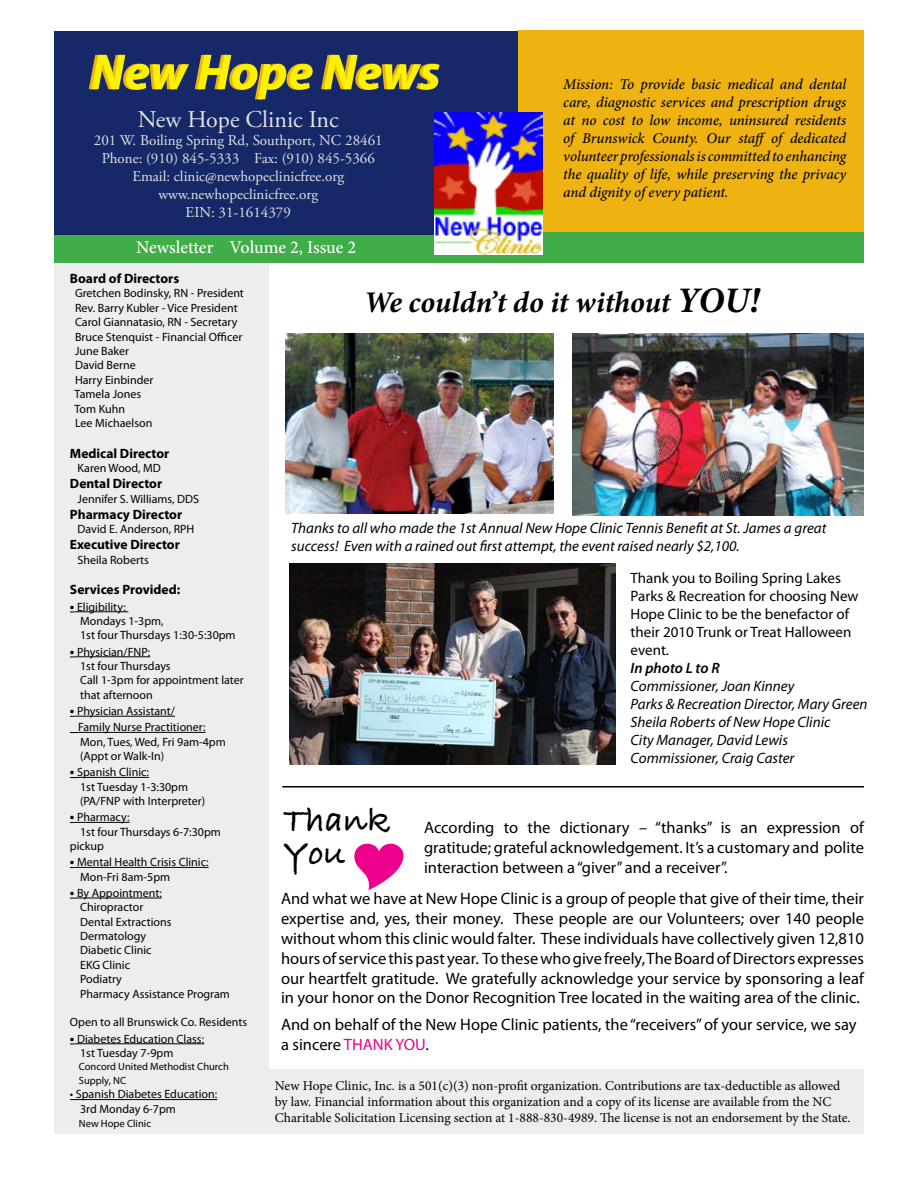
<style>
.page{position:relative;width:918px;height:1188px;background:#fff}
.page>*{position:absolute;margin:0;border:0;box-sizing:border-box;transform-origin:0 0}
.t1{font:italic 700 51px "Myriad Pro";color:#fff200}
.t2{font:36px/32.8px "Bradley Hand ITCTT Bold";color:#000}
.t3{font:italic 700 30px "Minion Pro";letter-spacing:-.005em;color:#000}
.t4{font:24px "Adobe Garamond Pro";color:#e2e3e4}
.t5{font:500 18px "Minion Pro";letter-spacing:-.005em;color:#fff}
.t6{font:16.5px/19.8px "Myriad Pro";color:#000;text-align:justify}
.t7{font:italic 15px/18px "Myriad Pro";color:#000}
.t8{font:italic 500 15px/18px "Minion Pro";letter-spacing:-.005em;color:#000;text-align:justify}
.t9{font:15px/18px "Adobe Garamond Pro";color:#e2e3e4;text-align:center}
.t10{font:15px/18px "Myriad Pro";color:#000}
.t11{font:italic 600 15px "Myriad Pro";color:#000}
.t12{font:13.5px/16.2px "Minion Pro";color:#000}
.t13{font:700 13.5px "Myriad Pro";color:#000}
.t14{font:12px/14.4px "Myriad Pro";color:#000}
.t15{font:10.5px/14.4px "Myriad Pro";color:#000}
.s1{font-weight:700;font-size:13.5px}
.s2{font-size:36px}
.s3{color:#ec008c}
</style>
<div class="page">
<div style="left:54px;top:223px;width:214px;height:911px;background:#ededee"></div>
<div style="left:54px;top:232px;width:810px;height:30px;background:#41ad49"></div>
<div style="left:518px;top:31px;width:346px;height:201px;background:#eeb211"></div>
<div style="left:55px;top:31px;width:463px;height:203px;background:#162868"></div>
<hr style="left:75px;top:611px;width:53px;height:1px;background:#000">
<hr style="left:75px;top:656px;width:75px;height:1px;background:#000">
<hr style="left:75px;top:716px;width:100px;height:1px;background:#000">
<hr style="left:78px;top:732px;width:128px;height:1px;background:#000">
<hr style="left:77px;top:777px;width:72px;height:1px;background:#000">
<hr style="left:75px;top:822px;width:55px;height:1px;background:#000">
<hr style="left:75px;top:867px;width:134px;height:1px;background:#000">
<hr style="left:75px;top:898px;width:87px;height:1px;background:#000">
<hr style="left:75px;top:1043px;width:129px;height:1px;background:#000">
<hr style="left:70px;top:1099px;width:147px;height:1px;background:#000">
<div style="left:267px;top:1070px;width:597px;height:64px;background:#ededee"></div>
<hr style="left:282px;top:786px;width:582px;height:2px;background:#000">
<img style="left:434px;top:112px;width:108px;height:142px">
<img style="left:285px;top:334px;width:269px;height:180px">
<img style="left:573px;top:334px;width:290px;height:182px">
<img style="left:289px;top:563px;width:326px;height:202px">
<h1 class="t1" style="left:91px;top:39px;width:351px">New Hope News</h1>
<h3 class="t4" style="left:138px;top:105px;width:203px">New Hope Clinic Inc</h3>
<p class="t9" style="left:94px;top:132px;width:290px">201 W. Boiling Spring Rd, Southport, NC 28461<br>Phone: (910) 845-5333 Fax: (910) 845-5366<br>Email: clinic@newhopeclinicfree.org www.newhopeclinicfree.org<br>EIN: 31-1614379</p>
<h3 class="t5" style="left:136px;top:235px;width:222px">Newsletter Volume 2, Issue 2</h3>
<p class="t8" style="left:563px;top:76px;width:284px">Mission: To provide basic medical and dental care, diagnostic services and prescription drugs at no cost to low income, uninsured residents of Brunswick County. Our staff of dedicated volunteer professionals is committed to enhancing the quality of life, while preserving the privacy and dignity of every patient.</p>
<p class="t13" style="left:70px;top:270px;width:111px">Board of Directors</p>
<p class="t14" style="left:75px;top:286px;width:171px">Gretchen Bodinsky, RN - President<br>Rev. Barry Kubler - Vice President<br>Carol Giannatasio, RN - Secretary<br>Bruce Stenquist - Financial Officer<br>June Baker<br>David Berne<br>Harry Einbinder<br>Tamela Jones<br>Tom Kuhn<br>Lee Michaelson</p>
<p class="t13" style="left:70px;top:444px;width:101px">Medical Director</p>
<p class="t14" style="left:78px;top:461px;width:85px">Karen Wood, MD</p>
<p class="t13" style="left:70px;top:475px;width:94px">Dental Director</p>
<p class="t14" style="left:78px;top:491px;width:123px">Jennifer S. Williams, DDS</p>
<p class="t13" style="left:70px;top:505px;width:114px">Pharmacy Director</p>
<p class="t14" style="left:78px;top:522px;width:118px">David E. Anderson, RPH</p>
<p class="t13" style="left:70px;top:536px;width:111px">Executive Director</p>
<p class="t14" style="left:78px;top:552px;width:73px">Sheila Roberts</p>
<p class="t13" style="left:70px;top:581px;width:112px">Services Provided:</p>
<p class="t14" style="left:80px;top:599px;width:157px;text-indent:-10px"><span class="s1">•</span> Eligibility:<br>Mondays 1-3pm,<br>1st four Thursdays 1:30-5:30pm</p>
<p class="t14" style="left:80px;top:644px;width:165px;text-indent:-10px"><span class="s1">•</span> Physician/FNP:<br>1st four Thursdays<br>Call 1-3pm for appointment later that afternoon</p>
<p class="t14" style="left:78px;top:703px;width:129px;line-height:16.2px;text-indent:-8px"><span class="s1">•</span> Physician Assistant/<br>Family Nurse Practitioner:</p>
<p class="t14" style="left:80px;top:734px;width:147px">Mon, Tues, Wed, Fri 9am-4pm (Appt or Walk-In)</p>
<p class="t14" style="left:80px;top:765px;width:127px;text-indent:-10px"><span class="s1">•</span> Spanish Clinic:<br>1st Tuesday 1-3:30pm (PA/FNP with Interpreter)</p>
<p class="t14" style="left:70px;top:810px;width:61px"><span class="s1">•</span> Pharmacy:</p>
<p class="t14" style="left:80px;top:824px;width:142px">1st four Thursdays 6-7:30pm</p>
<p class="t14" style="left:70px;top:839px;width:36px">pickup</p>
<p class="t14" style="left:80px;top:855px;width:130px;text-indent:-10px"><span class="s1">•</span> Mental Health Crisis Clinic:<br>Mon-Fri 8am-5pm</p>
<p class="t14" style="left:80px;top:885px;width:151px;text-indent:-10px"><span class="s1">•</span> By Appointment:<br>Chiropractor<br>Dental Extractions<br>Dermatology<br>Diabetic Clinic<br>EKG Clinic<br>Podiatry<br>Pharmacy Assistance Program</p>
<p class="t14" style="left:70px;top:1015px;width:179px">Open to all Brunswick Co. Residents</p>
<p class="t14" style="left:80px;top:1031px;width:126px;text-indent:-10px"><span class="s1">•</span> Diabetes Education Class:<br>1st Tuesday 7-9pm</p>
<p class="t15" style="left:79px;top:1059px;width:151px">Concord United Methodist Church<br>Supply, NC</p>
<p class="t14" style="left:80px;top:1087px;width:139px;text-indent:-10px">• Spanish Diabetes Education:<br>3rd Monday 6-7pm</p>
<p class="t15" style="left:79px;top:1116px;width:74px">New Hope Clinic</p>
<h3 class="t3" style="left:364px;top:281px;width:397px">We couldn’t do it without <span class="s2">YOU!</span></h3>
<p class="t7" style="left:291px;top:518px;width:537px">Thanks to all who made the 1st Annual New Hope Clinic Tennis Benefit at St. James a great success! Even with a rained out first attempt, the event raised nearly $2,100.</p>
<p class="t10" style="left:631px;top:569px;width:229px">Thank you to Boiling Spring Lakes<br>Parks &amp; Recreation for choosing New<br>Hope Clinic to be the benefactor of their 2010 Trunk or Treat Halloween event.</p>
<p class="t11" style="left:631px;top:659px;width:91px">In photo L to R</p>
<p class="t7" style="left:631px;top:677px;width:238px">Commissioner, Joan Kinney<br>Parks &amp; Recreation Director, Mary Green<br>Sheila Roberts of New Hope Clinic<br>City Manager, David Lewis<br>Commissioner, Craig Caster</p>
<h2 class="t2" style="left:284px;top:802px;width:108px">Thank<br>You</h2>
<p class="t6" style="left:281px;top:889px;width:585px">And what we have at New Hope Clinic is a group of people that give of their time, their expertise and, yes, their money. These people are our Volunteers; over 140 people without whom this clinic would falter. These individuals have collectively given 12,810 hours of service this past year. To these who give freely, The Board of Directors expresses our heartfelt gratitude. We gratefully acknowledge your service by sponsoring a leaf in your honor on the Donor Recognition Tree located in the waiting area of the clinic.</p>
<h3 class="t6" style="left:281px;top:1015px;width:577px">And on behalf of the New Hope Clinic patients, the “receivers” of your service, we say a sincere <span class="s3">THANK YOU</span>.</h3>
<h3 class="t6" style="left:424px;top:817px;width:441px">According to the dictionary – “thanks” is an expression of gratitude; grateful acknowledgement. It’s a customary and polite interaction between a “giver” and a receiver”.</h3>
<p class="t12" style="left:275px;top:1077px;width:577px">New Hope Clinic, Inc. is a 501(c)(3) non-profit organization. Contributions are tax-deductible as allowed by law. Financial information about this organization and a copy of its license are available from the NC<br>Charitable Solicitation Licensing section at 1-888-830-4989. The license is not an endorsement by the State.</p>
</div>
